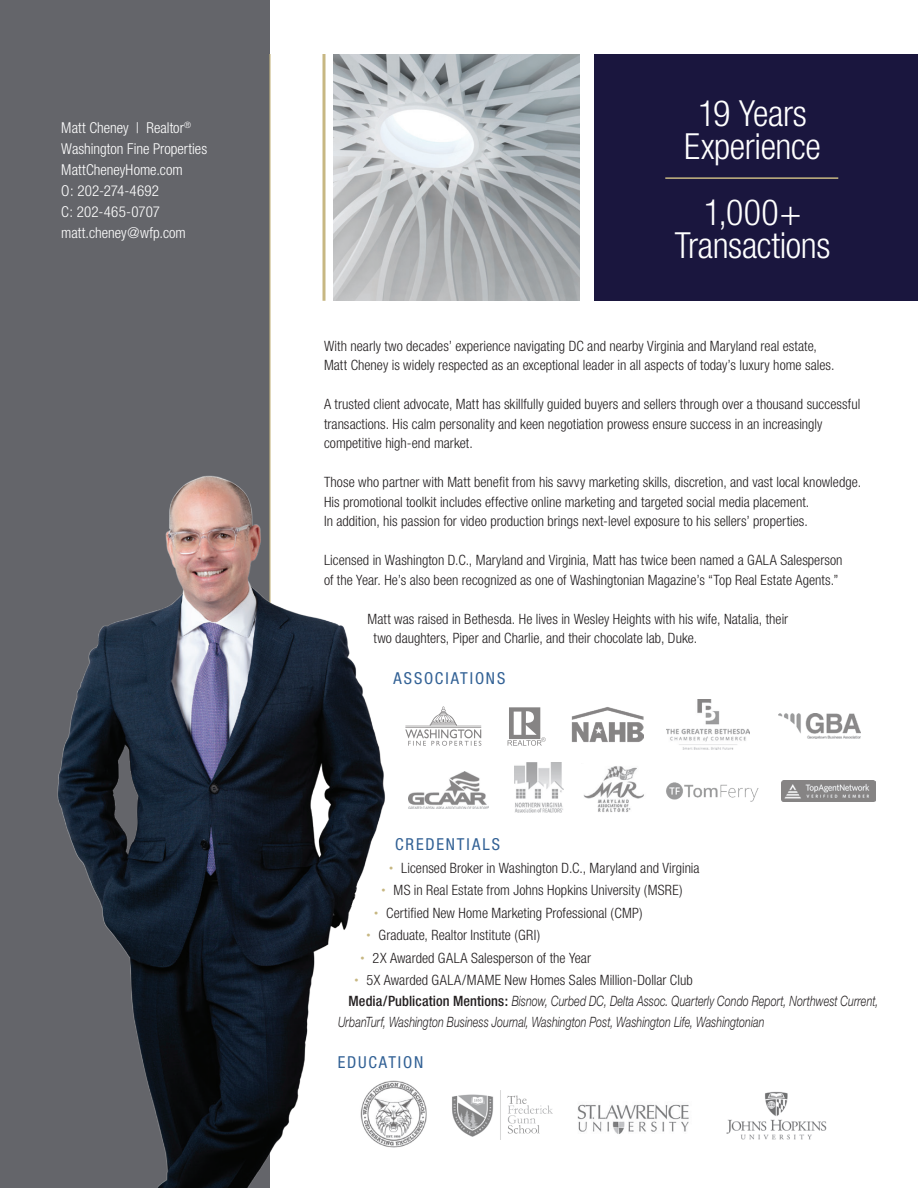
<style>
.page{position:relative;width:918px;height:1188px;background:#fff}
.page>*{position:absolute;margin:0;border:0;box-sizing:border-box;transform-origin:0 0}
.t1{font:300 condensed 36px "Helvetica Neue";letter-spacing:-.01em;color:#fff}
.t2{font:condensed 16.5px "Helvetica Neue";letter-spacing:.11em;color:#326195}
.t3{font:300 condensed 15px "Helvetica Neue";color:#fff}
.t4{font:300 condensed 14.25px/19.5px "Helvetica Neue";color:#231f20}
.t5{font:italic 300 14.25px/21px "Helvetica Neue";letter-spacing:.005em;color:#231f20;scale:.75 1}
.s1{font-weight:500;font-style:normal;font-stretch:condensed}
</style>
<div class="page">
<div style="left:0;top:0;width:270px;height:1188px;background:#64656a"></div>
<hr style="left:269px;top:54px;width:2px;height:1080px;background:#c7b782">
<img style="left:57px;top:468px;width:328px;height:720px">
<img style="left:333px;top:54px;width:247px;height:247px">
<div style="left:595px;top:54px;width:323px;height:247px;background:#1a163e"></div>
<svg style="left:508px;top:707px;width:38px;height:39px"></svg>
<img style="left:572px;top:707px;width:71px;height:35px">
<img style="left:667px;top:699px;width:83px;height:51px">
<img style="left:778px;top:714px;width:83px;height:25px">
<img style="left:408px;top:772px;width:80px;height:36px">
<img style="left:666px;top:783px;width:93px;height:19px">
<img style="left:782px;top:781px;width:93px;height:20px">
<img style="left:514px;top:763px;width:49px;height:49px">
<img style="left:583px;top:766px;width:61px;height:46px">
<svg style="left:405px;top:706px;width:76px;height:40px"></svg>
<svg style="left:322px;top:54px;width:4px;height:247px"></svg>
<img style="left:357px;top:1079px;width:70px;height:72px">
<img style="left:452px;top:1090px;width:100px;height:50px">
<img style="left:577px;top:1104px;width:112px;height:30px">
<img style="left:726px;top:1092px;width:101px;height:48px">
<hr style="left:665px;top:177px;width:173px;height:2px;background:#c7b782">
<p class="t3" style="left:61px;top:120px;width:131px">Matt Cheney | Realtor<sup>®</sup></p>
<p class="t3" style="left:61px;top:141px;width:147px">Washington Fine Properties</p>
<p class="t3" style="left:61px;top:162px;width:123px">MattCheneyHome.com</p>
<p class="t3" style="left:61px;top:183px;width:99px">O: 202-274-4692</p>
<p class="t3" style="left:61px;top:204px;width:100px">C: 202-465-0707</p>
<p class="t3" style="left:61px;top:225px;width:126px">matt.cheney@wfp.com</p>
<p class="t1" style="left:698px;top:92px;width:110px">19 Years</p>
<p class="t1" style="left:684px;top:125px;width:138px">Experience</p>
<p class="t1" style="left:704px;top:191px;width:99px">1,000+</p>
<p class="t1" style="left:675px;top:224px;width:157px">Transactions</p>
<p class="t4" style="left:324px;top:336px;width:512px">With nearly two decades’ experience navigating DC and nearby Virginia and Maryland real estate,<br>Matt Cheney is widely respected as an exceptional leader in all aspects of today’s luxury home sales.</p>
<p class="t4" style="left:324px;top:394px;width:538px">A trusted client advocate, Matt has skillfully guided buyers and sellers through over a thousand successful transactions. His calm personality and keen negotiation prowess ensure success in an increasingly competitive high-end market.</p>
<p class="t4" style="left:324px;top:472px;width:539px">Those who partner with Matt benefit from his savvy marketing skills, discretion, and vast local knowledge.<br>His promotional toolkit includes effective online marketing and targeted social media placement.<br>In addition, his passion for video production brings next-level exposure to his sellers’ properties.</p>
<p class="t4" style="left:324px;top:550px;width:520px">Licensed in Washington D.C., Maryland and Virginia, Matt has twice been named a GALA Salesperson of the Year. He’s also been recognized as one of Washingtonian Magazine’s “Top Real Estate Agents.”</p>
<p class="t4" style="left:374px;top:609px;width:416px;text-indent:-6px">Matt was raised in Bethesda. He lives in Wesley Heights with his wife, Natalia, their two daughters, Piper and Charlie, and their chocolate lab, Duke.</p>
<p class="t2" style="left:394px;top:669px;width:113px">ASSOCIATIONS</p>
<p class="t2" style="left:395px;top:835px;width:106px">CREDENTIALS</p>
<p class="t4" style="left:389px;top:858px;width:312px"><sup>•</sup> Licensed Broker in Washington D.C., Maryland and Virginia</p>
<p class="t4" style="left:382px;top:880px;width:303px"><sup>•</sup> MS in Real Estate from Johns Hopkins University (MSRE)</p>
<p class="t4" style="left:374px;top:903px;width:270px"><sup>•</sup> Certified New Home Marketing Professional (CMP)</p>
<p class="t4" style="left:367px;top:925px;width:175px"><sup>•</sup> Graduate, Realtor Institute (GRI)</p>
<p class="t4" style="left:361px;top:948px;width:232px"><sup>•</sup> 2X Awarded GALA Salesperson of the Year</p>
<p class="t4" style="left:355px;top:970px;width:340px"><sup>•</sup> 5X Awarded GALA/MAME New Homes Sales Million-Dollar Club</p>
<p class="t5" style="left:338px;top:990px;width:722px;text-indent:10px"><span class="s1">Media/Publication Mentions:</span> Bisnow, Curbed DC, Delta Assoc. Quarterly Condo Report, Northwest Current,<br>UrbanTurf, Washington Business Journal, Washington Post, Washington Life, Washingtonian</p>
<p class="t2" style="left:338px;top:1053px;width:87px">EDUCATION</p>
</div>
